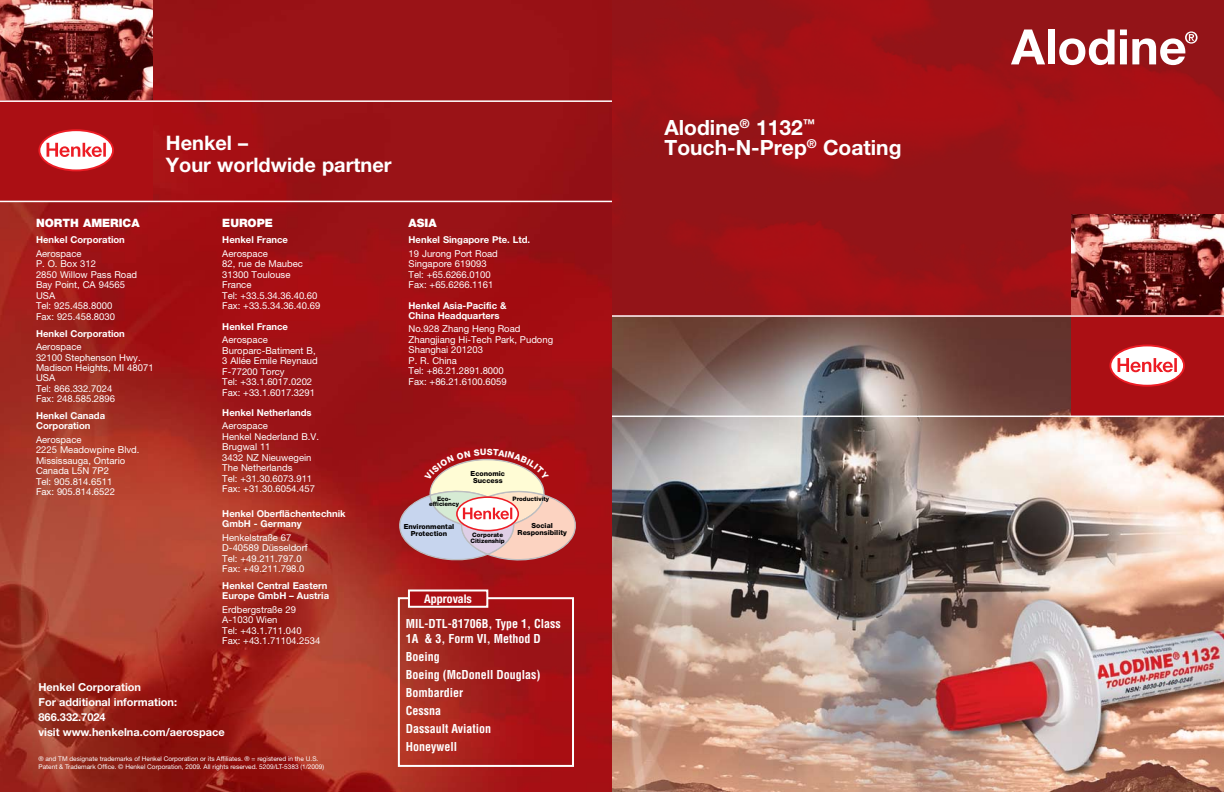
<style>
.page{position:relative;width:1224px;height:792px;background:#fff}
.page>*{position:absolute;margin:0;border:0;box-sizing:border-box;transform-origin:0 0}
.t1{font:700 21px/20px "Helvetica Neue";color:#fff}
.t2{font:700 20px/22.2px "Helvetica Neue";color:#fff}
.t3{font:700 condensed 12px/18px "Helvetica";color:#fff}
.t4{font:700 condensed 12px "Helvetica Neue";color:#fff}
.t5{font:900 11.5px "Helvetica Neue";color:#fff}
.t6{font:700 11px/15px "Helvetica Neue";color:#fff}
.t7{font:9.5px/10.5px "Helvetica Neue";color:#fff}
.t8{font:700 9.5px/10px "Helvetica Neue";color:#fff}
.t9{font:800 7px/7px "Helvetica Neue";color:#000;text-align:center}
.t10{font:6.5px/7.5px "Helvetica Neue";color:#fff}
.t11{font:800 6.1px/5.7px "Helvetica Neue";color:#000;text-align:center}
</style>
<div class="page">
<img style="left:0;top:0;width:1224px;height:792px">
<img style="left:1071px;top:215px;width:153px;height:100px">
<div style="left:1071px;top:315px;width:153px;height:102px;background:#ab0f14"></div>
<hr style="left:612px;top:315px;width:612px;height:2px;background:#fff">
<hr style="left:612px;top:416px;width:612px;height:1px;background:#fff">
<img style="left:0;top:0;width:153px;height:100px">
<div style="left:0;top:100px;width:153px;height:102px;background:#ab0f14"></div>
<svg style="left:1109px;top:345px;width:76px;height:42px"></svg>
<div style="left:1111px;top:346px;width:72px;height:39px;background:#fff;border-radius:50%"></div>
<svg style="left:1118px;top:358px;width:59px;height:14px"></svg>
<svg style="left:38px;top:129px;width:76px;height:42px"></svg>
<div style="left:40px;top:131px;width:72px;height:38px;background:#fff;border-radius:50%"></div>
<svg style="left:47px;top:143px;width:59px;height:14px"></svg>
<svg style="left:1011px;top:30px;width:34px;height:34px"></svg>
<div style="left:1048px;top:30px;width:7px;height:34px;background:#fff"></div>
<svg style="left:1059px;top:29px;width:139px;height:36px"></svg>
<div style="left:398px;top:597px;width:176px;height:170px;border:2px solid #fff"></div>
<div style="left:409px;top:590px;width:78px;height:17px;background:#ab0f14"></div>
<div style="left:408px;top:590px;width:80px;height:18px;border:2px solid #fff"></div>
<hr style="left:0;top:100px;width:612px;height:2px;background:#fff">
<hr style="left:0;top:201px;width:612px;height:1px;background:#fff">
<svg style="left:394px;top:449px;width:183px;height:114px"></svg>
<h2 class="t2" style="left:166px;top:131px;width:227px">Henkel –<br>Your worldwide partner</h2>
<p class="t5" style="left:36px;top:216px;width:105px">NORTH AMERICA</p>
<p class="t8" style="left:36px;top:235px;width:90px">Henkel Corporation</p>
<p class="t7" style="left:36px;top:248px;width:103px">Aerospace<br>P. O. Box 312<br>2850 Willow Pass Road<br>Bay Point, CA 94565<br>USA<br>Tel: 925.458.8000<br>Fax: 925.458.8030</p>
<p class="t8" style="left:36px;top:328px;width:90px">Henkel Corporation</p>
<p class="t7" style="left:36px;top:341px;width:119px">Aerospace<br>32100 Stephenson Hwy.<br>Madison Heights, MI 48071<br>USA<br>Tel: 866.332.7024<br>Fax: 248.585.2896</p>
<p class="t8" style="left:36px;top:411px;width:71px">Henkel Canada<br>Corporation</p>
<p class="t7" style="left:36px;top:434px;width:105px">Aerospace<br>2225 Meadowpine Blvd.<br>Mississauga, Ontario<br>Canada L5N 7P2<br>Tel: 905.814.6511<br>Fax: 905.814.6522</p>
<p class="t5" style="left:222px;top:216px;width:52px">EUROPE</p>
<p class="t8" style="left:222px;top:235px;width:67px">Henkel France</p>
<p class="t7" style="left:222px;top:248px;width:100px">Aerospace<br>82, rue de Maubec<br>31300 Toulouse<br>France<br>Tel: +33.5.34.36.40.60<br>Fax: +33.5.34.36.40.69</p>
<p class="t8" style="left:222px;top:321px;width:67px">Henkel France</p>
<p class="t7" style="left:222px;top:334px;width:97px">Aerospace<br>Buroparc-Batiment B,<br>3 Allée Emile Reynaud<br>F-77200 Torcy<br>Tel: +33.1.6017.0202<br>Fax: +33.1.6017.3291</p>
<p class="t8" style="left:222px;top:407px;width:91px">Henkel Netherlands</p>
<p class="t7" style="left:222px;top:421px;width:98px">Aerospace<br>Henkel Nederland B.V.<br>Brugwal 11<br>3432 NZ Nieuwegein<br>The Netherlands<br>Tel: +31.30.6073.911<br>Fax: +31.30.6054.457</p>
<p class="t8" style="left:222px;top:509px;width:125px">Henkel Oberflächentechnik<br>GmbH - Germany</p>
<p class="t7" style="left:222px;top:532px;width:87px">Henkelstraße 67<br>D-40589 Düsseldorf<br>Tel: +49.211.797.0<br>Fax: +49.211.798.0</p>
<p class="t8" style="left:222px;top:581px;width:108px">Henkel Central Eastern<br>Europe GmbH – Austria</p>
<p class="t7" style="left:222px;top:604px;width:100px">Erdbergstraße 29<br>A-1030 Wien<br>Tel: +43.1.711.040<br>Fax: +43.1.71104.2534</p>
<p class="t6" style="left:38px;top:680px;width:188px">Henkel Corporation<br>For additional information:<br>866.332.7024<br>visit www.henkelna.com/aerospace</p>
<p class="t10" style="left:38px;top:755px;width:287px">® and TM designate trademarks of Henkel Corporation or its Affiliates. ® = registered in the U.S.<br>Patent &amp; Trademark Office. © Henkel Corporation, 2009. All rights reserved. 5209/LT-5383 (1/2009)</p>
<p class="t5" style="left:409px;top:216px;width:30px">ASIA</p>
<p class="t8" style="left:409px;top:235px;width:123px">Henkel Singapore Pte. Ltd.</p>
<p class="t7" style="left:409px;top:248px;width:91px">19 Jurong Port Road<br>Singapore 619093<br>Tel: +65.6266.0100<br>Fax: +65.6266.1161</p>
<p class="t8" style="left:409px;top:300px;width:99px">Henkel Asia-Pacific &amp;<br>China Headquarters</p>
<p class="t7" style="left:409px;top:323px;width:146px">No.928 Zhang Heng Road<br>Zhangjiang Hi-Tech Park, Pudong<br>Shanghai 201203<br>P. R. China<br>Tel: +86.21.2891.8000<br>Fax: +86.21.6100.6059</p>
<p class="t9" style="left:471px;top:470px;width:36px">Economic<br>Success</p>
<p class="t11" style="left:429px;top:496px;width:31px">Eco&shy;efficiency</p>
<p class="t11" style="left:513px;top:496px;width:38px">Productivity</p>
<p class="t11" style="left:470px;top:532px;width:36px;text-align:left">Corporate<br>Citizenship</p>
<p class="t9" style="left:518px;top:522px;width:51px">Social<br>Responsibility</p>
<p class="t9" style="left:404px;top:523px;width:52px">Environmental<br>Protection</p>
<p class="t4" style="left:424px;top:592px;width:49px">Approvals</p>
<p class="t3" style="left:406px;top:616px;width:156px;line-height:15px">MIL-DTL-81706B, Type 1, Class<br>1A &amp; 3, Form VI, Method D</p>
<p class="t3" style="left:406px;top:648px;width:136px">Boeing<br>Boeing (McDonell Douglas)<br>Bombardier<br>Cessna<br>Dassault Aviation<br>Honeywell</p>
<h1 class="t1" style="left:664px;top:117px;width:239px">Alodine<sup>®</sup> 1132<sup>™<br></sup>Touch-N-Prep<sup>®</sup> Coating</h1>
</div>
